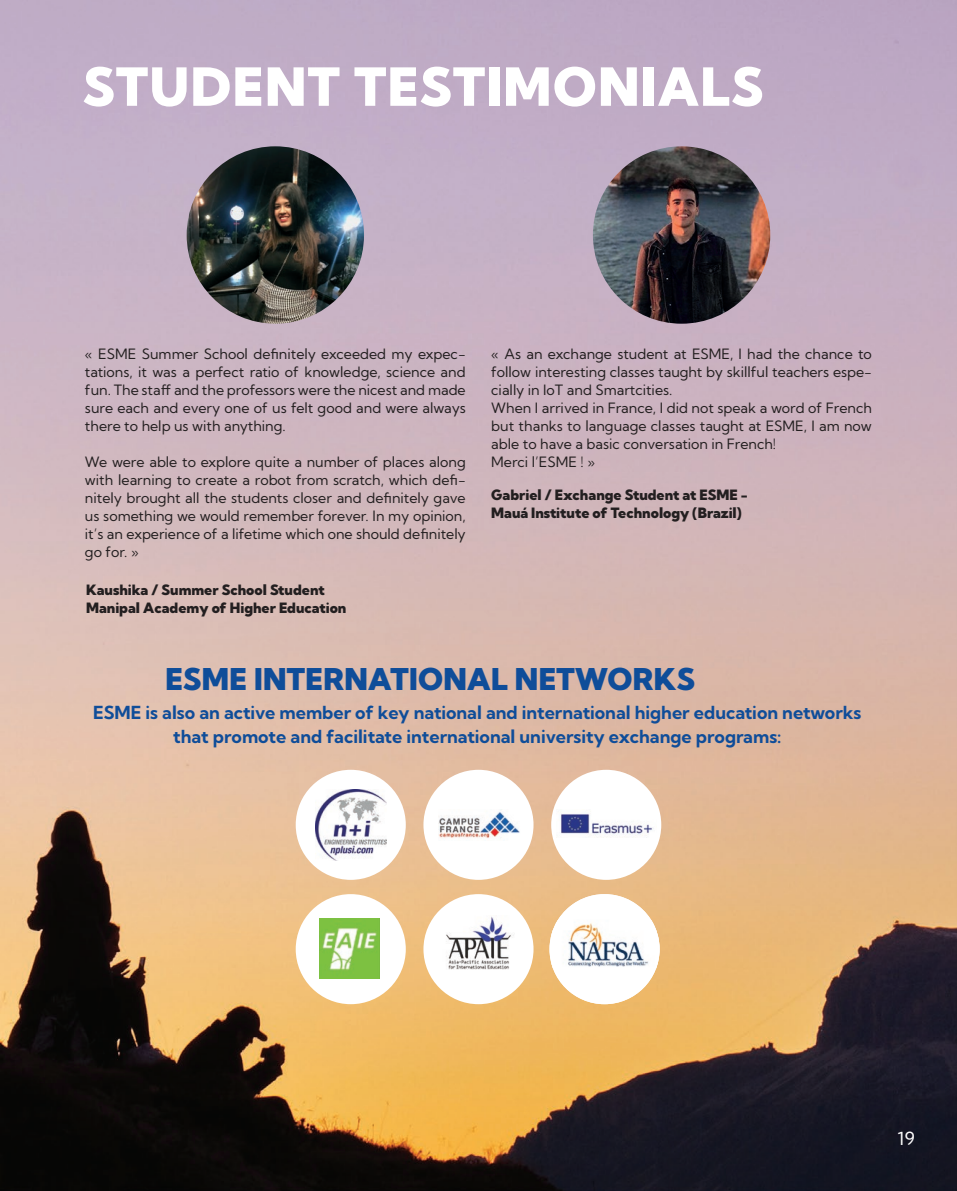
<style>
.page{position:relative;width:957px;height:1191px;background:#fff}
.page>*{position:absolute;margin:0;border:0;box-sizing:border-box;transform-origin:0 0}
.t1{font:900 52.5px "Kumbh Sans";letter-spacing:.03em;color:#fff}
.t2{font:900 30px "Kumbh Sans";letter-spacing:.01em;color:#0f4d99}
.t3{font:700 18px/24px "Kumbh Sans";color:#0f4d99;text-align:center}
.t4{font:18px "Kumbh Sans";color:#fff}
.t5{font:14.25px/18px "Kumbh Sans";color:#231f20;text-align:justify}
.t6{font:900 14.25px/18px "Kumbh Sans";color:#231f20}
</style>
<div class="page">
<img style="left:0;top:0;width:957px;height:1191px">
<div style="left:423px;top:770px;width:110px;height:110px;background:#fff;border-radius:50%"></div>
<img style="left:439px;top:809px;width:81px;height:29px">
<div style="left:296px;top:770px;width:110px;height:110px;background:#fff;border-radius:50%"></div>
<img style="left:315px;top:789px;width:71px;height:71px">
<div style="left:551px;top:770px;width:110px;height:110px;background:#fff;border-radius:50%"></div>
<img style="left:560px;top:814px;width:94px;height:23px">
<div style="left:296px;top:894px;width:110px;height:110px;background:#fff;border-radius:50%"></div>
<img style="left:319px;top:918px;width:60px;height:60px">
<div style="left:423px;top:894px;width:110px;height:110px;background:#fff;border-radius:50%"></div>
<img style="left:446px;top:916px;width:68px;height:53px">
<div style="left:549px;top:894px;width:110px;height:110px;background:#fff;border-radius:50%"></div>
<img style="left:551px;top:919px;width:108px;height:50px">
<img style="left:187px;top:146px;width:177px;height:178px;border-radius:89px">
<img style="left:593px;top:146px;width:177px;height:178px;border-radius:89px">
<h1 class="t1" style="left:83px;top:54px;width:682px">STUDENT TESTIMONIALS</h1>
<p class="t5" style="left:85px;top:344px;width:382px">« ESME Summer School definitely exceeded my expec&shy;tations, it was a perfect ratio of knowledge, science and fun. The staff and the professors were the nicest and made sure each and every one of us felt good and were always there to help us with anything.</p>
<p class="t5" style="left:85px;top:452px;width:382px">We were able to explore quite a number of places along with learning to create a robot from scratch, which defi&shy;nitely brought all the students closer and definitely gave us something we would remember forever. In my opinion, it’s an experience of a lifetime which one should definitely go for. »</p>
<p class="t6" style="left:86px;top:580px;width:262px">Kaushika / Summer School Student<br>Manipal Academy of Higher Education</p>
<p class="t5" style="left:491px;top:344px;width:382px;text-align:left">« As an exchange student at ESME, I had the chance to follow interesting classes taught by skillful teachers espe&shy;cially in IoT and Smartcities.<br>When I arrived in France, I did not speak a word of French but thanks to language classes taught at ESME, I am now able to have a basic conversation in French!<br>Merci l’ESME ! »</p>
<p class="t6" style="left:491px;top:486px;width:258px">Gabriel / Exchange Student at ESME -<br>Mauá Institute of Technology (Brazil)</p>
<h2 class="t2" style="left:165px;top:660px;width:531px">ESME INTERNATIONAL NETWORKS</h2>
<p class="t3" style="left:93px;top:700px;width:770px">ESME is also an active member of key national and international higher education networks that promote and facilitate international university exchange programs:</p>
<p class="t4" style="left:897px;top:1127px;width:19px">19</p>
</div>
